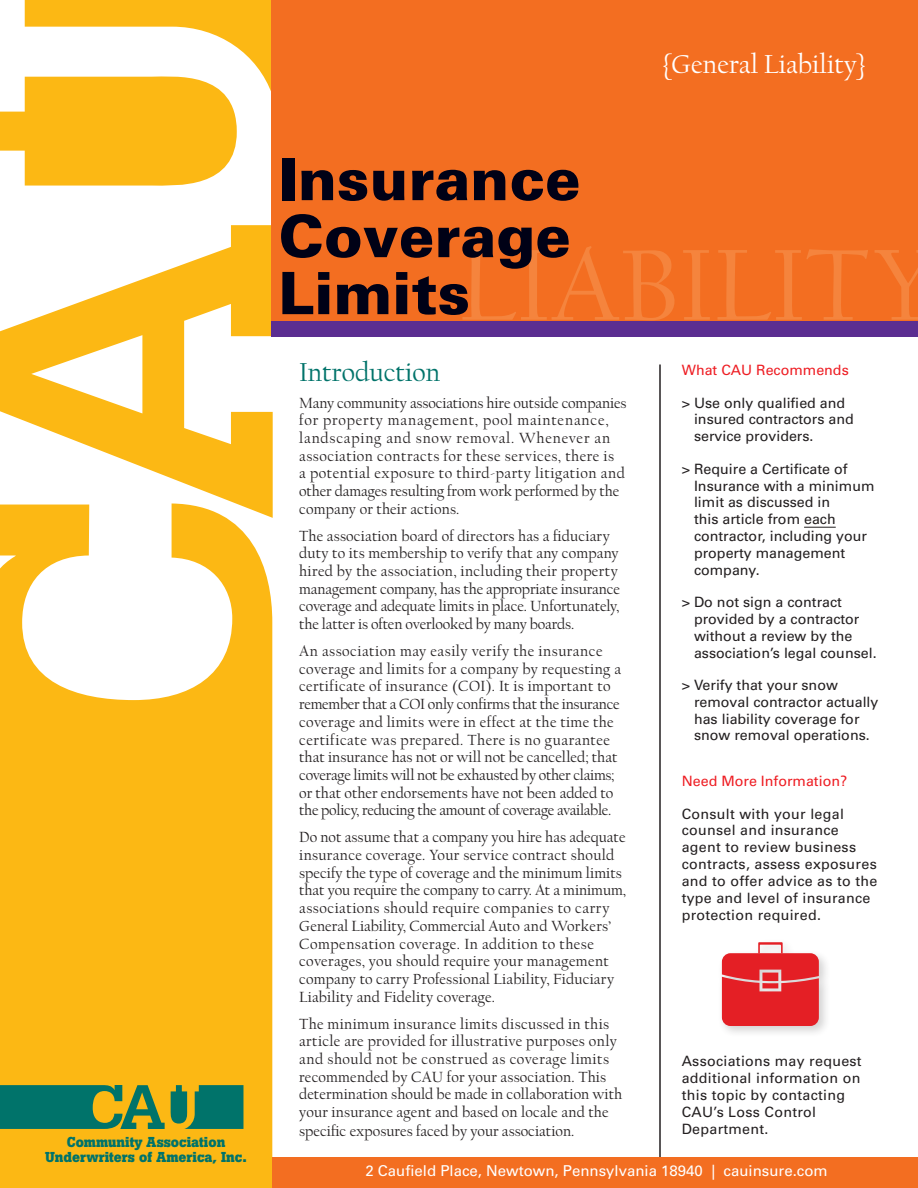
<style>
.page{position:relative;width:918px;height:1188px;background:#fff}
.page>*{position:absolute;margin:0;border:0;box-sizing:border-box;transform-origin:0 0}
.t1{font:105px "FB Californian";color:#f5843d}
.t2{font:900 58.5px/57px "Univers";color:#000116}
.t3{font:27px "FB Californian";color:#fff}
.t4{font:27px "FB Californian";color:#00736a}
.t5{font:15.3px/17.7px "FB Californian";letter-spacing:.01em;color:#231f20}
.t6{font:15.3px/17.7px "FB Californian";letter-spacing:.03em;color:#231f20}
.t7{font:15px "Univers";color:#fff}
.t8{font:14.25px/16.8px "Univers";color:#231f20}
.t9{font:14.25px/16.8px "Univers";letter-spacing:.02em;color:#231f20}
.t10{font:700 14.25px/15px "Boton";color:#00736a;text-align:center}
.t11{font:14.25px "Univers";color:#ee1d23}
</style>
<div class="page">
<svg style="left:0;top:225px;width:273px;height:293px"></svg>
<svg style="left:0;top:0;width:271px;height:186px;fill:#fcb814"></svg>
<svg style="left:0;top:503px;width:272px;height:685px;fill:#fcb814"></svg>
<hr style="left:659px;top:364px;width:2px;height:824px;background:#231f20">
<div style="left:272px;top:1157px;width:646px;height:31px;background:#f36e21"></div>
<div style="left:271px;top:0;width:647px;height:331px;background:#f36e21"></div>
<svg style="left:0;top:1085px;width:243px;height:44px;background:#3b8355"></svg>
<hr style="left:804px;top:527px;width:32px;height:1px;background:#231f20">
<div style="left:271px;top:321px;width:647px;height:15px;background:#5b2e91"></div>
<div style="left:718px;top:938px;width:113px;height:100px;background:#231f20;opacity:.2"></div>
<svg style="left:722px;top:942px;width:97px;height:84px;background:#e6454a"></svg>
<p class="t10" style="left:45px;top:1135px;width:203px">Community Association<br>Underwriters of America, Inc.</p>
<p class="t3" style="left:663px;top:50px;width:204px">{General Liability}</p>
<p class="t2" style="left:279px;top:150px;width:304px">Insurance<br>Coverage<br>Limits</p>
<p class="t1" style="left:458px;top:232px;width:479px">LIABILITY</p>
<p class="t4" style="left:299px;top:358px;width:142px">Introduction</p>
<p class="t6" style="left:299px;top:395px;width:329px">Many community associations hire outside companies for property management, pool maintenance, landscaping and snow removal. Whenever an association contracts for these services, there is<br>a potential exposure to third-party litigation and other damages resulting from work performed by the company or their actions.</p>
<p class="t5" style="left:299px;top:528px;width:322px">The association board of directors has a fiduciary duty to its membership to verify that any company hired by the association, including their property management company, has the appropriate insurance coverage and adequate limits in place. Unfortunately, the latter is often overlooked by many boards.</p>
<p class="t5" style="left:299px;top:643px;width:323px">An association may easily verify the insurance coverage and limits for a company by requesting a certificate of insurance (COI). It is important to remember that a COI only confirms that the insurance coverage and limits were in effect at the time the certificate was prepared. There is no guarantee that insurance has not or will not be cancelled; that coverage limits will not be exhausted by other claims; or that other endorsements have not been added to the policy, reducing the amount of coverage available.</p>
<p class="t5" style="left:299px;top:829px;width:328px">Do not assume that a company you hire has adequate insurance coverage. Your service contract should specify the type of coverage and the minimum limits that you require the company to carry. At a minimum, associations should require companies to carry General Liability, Commercial Auto and Workers’ Compensation coverage. In addition to these coverages, you should require your management company to carry Professional Liability, Fiduciary Liability and Fidelity coverage.</p>
<p class="t5" style="left:299px;top:1016px;width:324px">The minimum insurance limits discussed in this article are provided for illustrative purposes only and should not be construed as coverage limits recommended by CAU for your association. This determination should be made in collaboration with your insurance agent and based on locale and the specific exposures faced by your association.</p>
<p class="t11" style="left:682px;top:362px;width:169px">What CAU Recommends</p>
<p class="t8" style="left:694px;top:394px;width:161px;text-indent:-12px">&gt; Use only qualified and insured contractors and service providers.</p>
<p class="t8" style="left:694px;top:460px;width:182px;text-indent:-12px">&gt; Require a Certificate of<br>Insurance with a minimum limit as discussed in<br>this article from each contractor, including your property management company.</p>
<p class="t8" style="left:694px;top:594px;width:184px;text-indent:-12px">&gt; Do not sign a contract provided by a contractor without a review by the association’s legal counsel.</p>
<p class="t8" style="left:694px;top:677px;width:186px;text-indent:-12px">&gt; Verify that your snow removal contractor actually has liability coverage for snow removal operations.</p>
<p class="t11" style="left:682px;top:773px;width:167px">Need More Information?</p>
<p class="t9" style="left:682px;top:805px;width:197px">Consult with your legal counsel and insurance agent to review business contracts, assess exposures and to offer advice as to the type and level of insurance protection required.</p>
<p class="t9" style="left:682px;top:1053px;width:181px">Associations may request additional information on this topic by contacting<br>CAU’s Loss Control<br>Department.</p>
<p class="t7" style="left:365px;top:1162px;width:464px">2 Caufield Place, Newtown, Pennsylvania 18940 | cauinsure.com</p>
</div>
